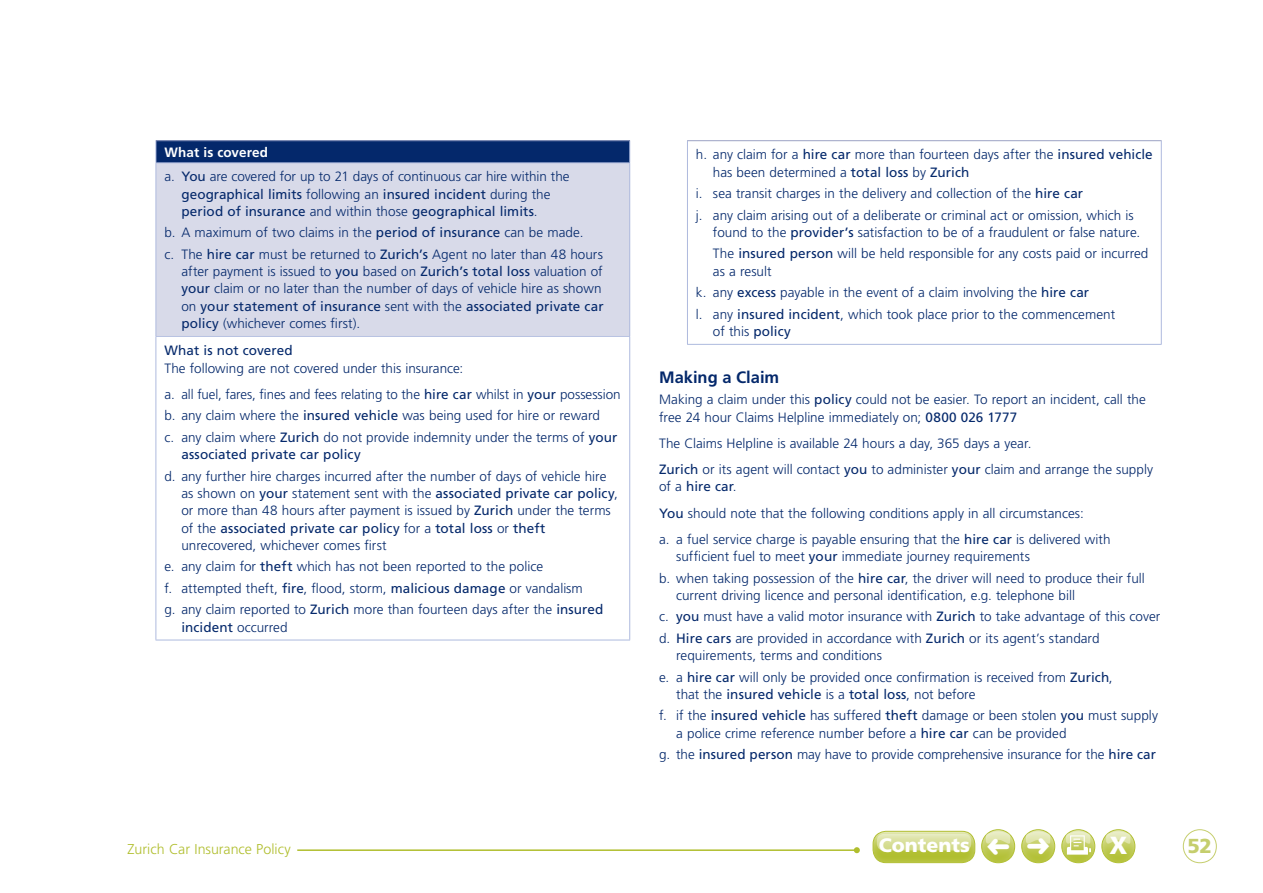
<style>
.page{position:relative;width:1263px;height:893px;background:#fff}
.page>*{position:absolute;margin:0;border:0;box-sizing:border-box;transform-origin:0 0}
.t1{font:900 24.75px "Frutiger LT Std";color:#fff}
.t2{font:900 20.25px "Frutiger LT Std";color:#c5ce6d}
.t3{font:900 19.5px "Frutiger LT Std";color:#fff}
.Head_2{font:700 16.5px "Frutiger LT Std";color:#04286b}
.t4{font:300 14.25px "Frutiger LT Std";color:#b0be2d}
.Bullet__Indent{font:300 13.5px/17.2px "Frutiger LT Std";color:#04286b}
.Body{font:300 13.5px/17.2px "Frutiger LT Std";color:#04286b}
.Head_4{font:13.5px "Frutiger LT Std";letter-spacing:.01em;color:#04286b}
.What_is_Heads{font:700 13.5px "Frutiger LT Std";letter-spacing:.01em;color:#fff}
.s1{font-weight:400}
</style>
<div class="page">
<hr style="left:297px;top:849px;width:560px;height:2px;background:#b0be2d">
<svg style="left:854px;top:847px;width:6px;height:6px"></svg>
<div style="left:1100px;top:829px;width:36px;height:35px;background:#fff;opacity:.31"></div>
<div style="left:1101px;top:829px;width:34px;height:34px;border:1px solid #b0be2d;border-radius:50%"></div>
<svg style="left:1106px;top:831px;width:24px;height:14px"></svg>
<div style="left:1060px;top:829px;width:36px;height:35px;background:#fff;opacity:.31"></div>
<div style="left:1061px;top:829px;width:34px;height:34px;border:1px solid #b0be2d;border-radius:50%"></div>
<svg style="left:1066px;top:831px;width:25px;height:24px"></svg>
<div style="left:1020px;top:829px;width:36px;height:35px;background:#fff;opacity:.31"></div>
<div style="left:1021px;top:829px;width:34px;height:34px;border:1px solid #b0be2d;border-radius:50%"></div>
<div style="left:980px;top:829px;width:35px;height:35px;background:#fff;opacity:.31"></div>
<div style="left:981px;top:829px;width:34px;height:34px;border:1px solid #b0be2d;border-radius:50%"></div>
<div style="left:872px;top:830px;width:103px;height:34px;background:#fff;opacity:.31"></div>
<div style="left:873px;top:831px;width:102px;height:32px;border:1px solid #b0be2d;border-radius:13px"></div>
<svg style="left:877px;top:834px;width:94px;height:16px"></svg>
<div style="left:1183px;top:829px;width:34px;height:34px;border:1px solid #c5ce6d;border-radius:50%"></div>
<div style="left:156px;top:141px;width:474px;height:22px;background:#04286b"></div>
<div style="left:156px;top:163px;width:474px;height:173px;background:#d8dae9"></div>
<svg style="left:156px;top:141px;width:1px;height:21px"></svg>
<svg style="left:629px;top:141px;width:1px;height:21px"></svg>
<hr style="left:156px;top:162px;width:474px;height:1px;background:#aebade">
<hr style="left:156px;top:163px;width:1px;height:173px;background:#aebade">
<hr style="left:629px;top:163px;width:1px;height:173px;background:#aebade">
<hr style="left:156px;top:336px;width:474px;height:1px;background:#aebade">
<hr style="left:156px;top:140px;width:474px;height:1px;background:#9ba2c4">
<svg style="left:155px;top:337px;width:474px;height:303px"></svg>
<hr style="left:156px;top:337px;width:1px;height:303px;background:#aebade">
<hr style="left:629px;top:337px;width:1px;height:303px;background:#aebade">
<hr style="left:156px;top:640px;width:474px;height:1px;background:#aebade">
<svg style="left:688px;top:141px;width:473px;height:203px"></svg>
<hr style="left:687px;top:141px;width:1px;height:203px;background:#aebade">
<hr style="left:1161px;top:141px;width:1px;height:203px;background:#aebade">
<hr style="left:687px;top:344px;width:475px;height:1px;background:#aebade">
<hr style="left:687px;top:140px;width:475px;height:1px;background:#9ba2c4">
<svg style="left:1026px;top:831px;width:24px;height:23px"></svg>
<svg style="left:986px;top:831px;width:24px;height:24px"></svg>
<p class="What_is_Heads" style="left:164px;top:144px;width:105px">What is covered</p>
<p class="Bullet__Indent" style="left:181px;top:168px;width:390px;text-indent:-17px">a. <span class="s1">You</span> are covered for up to 21 days of continuous car hire within the <span class="s1">geographical limits</span> following an <span class="s1">insured incident</span> during the <span class="s1">period of insurance</span> and within those <span class="s1">geographical limits</span>.</p>
<p class="Bullet__Indent" style="left:164px;top:224px;width:420px">b. A maximum of two claims in the <span class="s1">period of insurance</span> can be made.</p>
<p class="Bullet__Indent" style="left:181px;top:246px;width:424px;text-indent:-17px">c. The <span class="s1">hire car</span> must be returned to <span class="s1">Zurich’s</span> Agent no later than 48 hours after payment is issued to <span class="s1">you</span> based on <span class="s1">Zurich’s total loss</span> valuation of <span class="s1">your</span> claim or no later than the number of days of vehicle hire as shown on <span class="s1">your statement of insurance</span> sent with the <span class="s1">associated private car policy</span> (whichever comes first).</p>
<p class="Head_4" style="left:164px;top:343px;width:130px">What is not covered</p>
<p class="Body" style="left:164px;top:360px;width:300px">The following are not covered under this insurance:</p>
<p class="Bullet__Indent" style="left:164px;top:386px;width:458px">a. all fuel, fares, fines and fees relating to the <span class="s1">hire car</span> whilst in <span class="s1">your</span> possession</p>
<p class="Bullet__Indent" style="left:164px;top:407px;width:437px">b. any claim where the <span class="s1">insured vehicle</span> was being used for hire or reward</p>
<p class="Bullet__Indent" style="left:181px;top:429px;width:437px;text-indent:-17px">c. any claim where <span class="s1">Zurich</span> do not provide indemnity under the terms of <span class="s1">your associated private car policy</span></p>
<p class="Bullet__Indent" style="left:181px;top:468px;width:438px;text-indent:-17px">d. any further hire charges incurred after the number of days of vehicle hire as shown on <span class="s1">your</span> statement sent with the <span class="s1">associated private car policy</span>, or more than 48 hours after payment is issued by <span class="s1">Zurich</span> under the terms of the <span class="s1">associated private car policy</span> for a <span class="s1">total loss</span> or <span class="s1">theft </span>unrecovered, whichever comes first</p>
<p class="Bullet__Indent" style="left:164px;top:558px;width:380px">e. any claim for <span class="s1">theft</span> which has not been reported to the police</p>
<p class="Bullet__Indent" style="left:164px;top:580px;width:420px">f. attempted theft, <span class="s1">fire</span>, flood, storm, <span class="s1">malicious damage</span> or vandalism</p>
<p class="Bullet__Indent" style="left:181px;top:601px;width:424px;text-indent:-17px">g. any claim reported to <span class="s1">Zurich</span> more than fourteen days after the <span class="s1">insured incident</span> occurred</p>
<p class="Bullet__Indent" style="left:713px;top:146px;width:441px;text-indent:-17px">h. any claim for a <span class="s1">hire car</span> more than fourteen days after the <span class="s1">insured vehicle </span>has been determined a <span class="s1">total loss</span> by <span class="s1">Zurich</span></p>
<p class="Bullet__Indent" style="left:696px;top:185px;width:389px">i. sea transit charges in the delivery and collection of the <span class="s1">hire car</span></p>
<p class="Bullet__Indent" style="left:713px;top:206px;width:429px;text-indent:-17px">j. any claim arising out of a deliberate or criminal act or omission, which is found to the <span class="s1">provider’s</span> satisfaction to be of a fraudulent or false nature.</p>
<p class="Bullet__Indent" style="left:713px;top:245px;width:437px">The <span class="s1">insured person</span> will be held responsible for any costs paid or incurred as a result</p>
<p class="Bullet__Indent" style="left:696px;top:284px;width:395px">k. any <span class="s1">excess</span> payable in the event of a claim involving the <span class="s1">hire car</span></p>
<p class="Bullet__Indent" style="left:713px;top:305px;width:404px;text-indent:-17px">l. any <span class="s1">insured incident</span>, which took place prior to the commencement of this <span class="s1">policy</span></p>
<p class="Head_2" style="left:659px;top:367px;width:122px">Making a Claim</p>
<p class="Body" style="left:659px;top:391px;width:488px">Making a claim under this <span class="s1">policy</span> could not be easier. To report an incident, call the free 24 hour Claims Helpline immediately on; <span class="s1">0800 026 1777</span></p>
<p class="Body" style="left:659px;top:435px;width:374px">The Claims Helpline is available 24 hours a day, 365 days a year.</p>
<p class="Body" style="left:659px;top:461px;width:496px"><span class="s1">Zurich</span> or its agent will contact <span class="s1">you</span> to administer <span class="s1">your</span> claim and arrange the supply of a <span class="s1">hire car</span>.</p>
<p class="Body" style="left:659px;top:504px;width:426px"><span class="s1">You</span> should note that the following conditions apply in all circumstances:</p>
<p class="Bullet__Indent" style="left:676px;top:531px;width:436px;text-indent:-17px">a. a fuel service charge is payable ensuring that the <span class="s1">hire car</span> is delivered with sufficient fuel to meet <span class="s1">your</span> immediate journey requirements</p>
<p class="Bullet__Indent" style="left:676px;top:569px;width:470px;text-indent:-17px">b. when taking possession of the <span class="s1">hire car</span>, the driver will need to produce their full current driving licence and personal identification, e.g. telephone bill</p>
<p class="Bullet__Indent" style="left:659px;top:608px;width:503px">c. <span class="s1">you</span> must have a valid motor insurance with <span class="s1">Zurich</span> to take advantage of this cover</p>
<p class="Bullet__Indent" style="left:676px;top:630px;width:425px;text-indent:-17px">d. <span class="s1">Hire cars</span> are provided in accordance with <span class="s1">Zurich</span> or its agent’s standard requirements, terms and conditions</p>
<p class="Bullet__Indent" style="left:676px;top:668px;width:438px;text-indent:-17px">e. a <span class="s1">hire car</span> will only be provided once confirmation is received from <span class="s1">Zurich</span>, that the <span class="s1">insured vehicle</span> is a <span class="s1">total loss</span>, not before</p>
<p class="Bullet__Indent" style="left:676px;top:707px;width:483px;text-indent:-17px">f. if the <span class="s1">insured vehicle</span> has suffered <span class="s1">theft</span> damage or been stolen <span class="s1">you</span> must supply a police crime reference number before a <span class="s1">hire car</span> can be provided</p>
<p class="Bullet__Indent" style="left:659px;top:746px;width:498px">g. the <span class="s1">insured person</span> may have to provide comprehensive insurance for the <span class="s1">hire car</span></p>
<p class="t4" style="left:128px;top:841px;width:165px">Zurich Car Insurance Policy</p>
<h1 class="t1" style="left:1109px;top:831px;width:19px">X</h1>
<h3 class="t3" style="left:879px;top:834px;width:93px">Contents</h3>
<h2 class="t2" style="left:1187px;top:834px;width:26px">52</h2>
</div>
